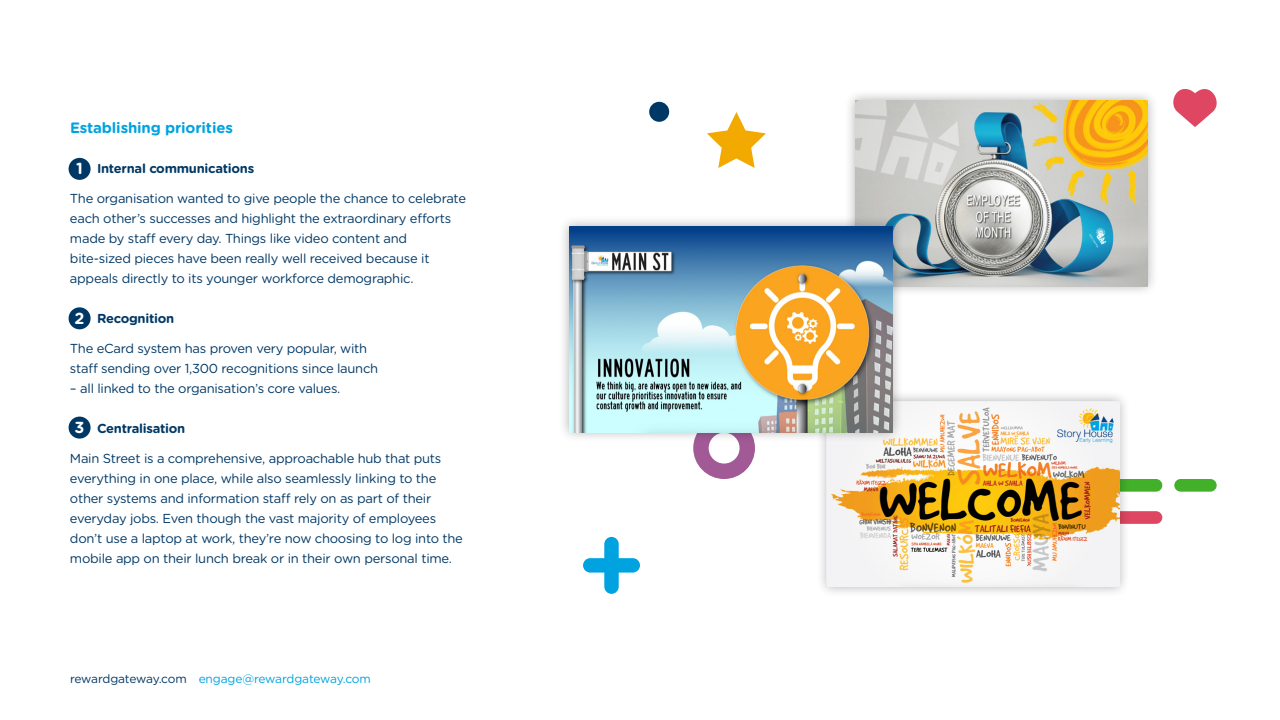
<style>
.page{position:relative;width:1280px;height:720px;background:#fff}
.page>*{position:absolute;margin:0;border:0;box-sizing:border-box;transform-origin:0 0}
.t1{font:700 16px "Gotham Rounded";color:#fff}
.t2{font:700 15px "Gotham Rounded";letter-spacing:-.01em;color:#00a3e0}
.t3{font:13px/20px "Gotham Rounded";letter-spacing:-.02em;color:#003865}
.t4{font:700 13px "Gotham Rounded";letter-spacing:-.02em;color:#003865}
.t5{font:12px "Gotham Rounded";letter-spacing:-.025em;color:#00a3e0}
.s1{color:#003865}
</style>
<div class="page">
<div style="left:1091px;top:479px;width:71px;height:13px;background:#43b02a;border-radius:6px"></div>
<div style="left:1174px;top:479px;width:43px;height:13px;background:#43b02a;border-radius:6px"></div>
<div style="left:1091px;top:511px;width:71px;height:13px;background:#df4661;border-radius:6px"></div>
<div style="left:816px;top:390px;width:314px;height:208px;background:#000;opacity:.3"></div>
<img style="left:827px;top:401px;width:292px;height:186px">
<div style="left:69px;top:158px;width:22px;height:22px;background:#003865;border-radius:50%"></div>
<div style="left:69px;top:307px;width:22px;height:22px;background:#003865;border-radius:50%"></div>
<div style="left:69px;top:417px;width:22px;height:22px;background:#003865;border-radius:50%"></div>
<div style="left:844px;top:89px;width:315px;height:208px;background:#000;opacity:.3"></div>
<img style="left:855px;top:100px;width:293px;height:186px">
<svg style="left:1173px;top:89px;width:44px;height:38px"></svg>
<svg style="left:583px;top:537px;width:57px;height:57px"></svg>
<svg style="left:693px;top:443px;width:62px;height:36px"></svg>
<svg style="left:707px;top:112px;width:59px;height:56px"></svg>
<div style="left:649px;top:102px;width:20px;height:20px;background:#003865;border-radius:50%"></div>
<div style="left:558px;top:215px;width:346px;height:228px;background:#000;opacity:.3"></div>
<img style="left:569px;top:226px;width:324px;height:206px">
<p class="t2" style="left:70px;top:117px;width:164px">Establishing priorities</p>
<p class="t4" style="left:97px;top:159px;width:159px">Internal communications</p>
<p class="t3" style="left:70px;top:188px;width:398px">The organisation wanted to give people the chance to celebrate each other’s successes and highlight the extraordinary efforts made by staff every day. Things like video content and bite-sized pieces have been really well received because it appeals directly to its younger workforce demographic.</p>
<p class="t4" style="left:97px;top:309px;width:79px">Recognition</p>
<p class="t3" style="left:70px;top:338px;width:310px">The eCard system has proven very popular, with staff sending over 1,300 recognitions since launch</p>
<p class="t3" style="left:70px;top:378px;width:272px">– all linked to the organisation’s core values.</p>
<p class="t4" style="left:97px;top:419px;width:90px">Centralisation</p>
<p class="t3" style="left:70px;top:448px;width:395px">Main Street is a comprehensive, approachable hub that puts everything in one place, while also seamlessly linking to the other systems and information staff rely on as part of their everyday jobs. Even though the vast majority of employees don’t use a laptop at work, they’re now choosing to log into the mobile app on their lunch break or in their own personal time.</p>
<p class="t1" style="left:76px;top:157px;width:8px">1</p>
<p class="t1" style="left:75px;top:306px;width:11px">2</p>
<p class="t1" style="left:75px;top:416px;width:11px">3</p>
<p class="t5" style="left:70px;top:671px;width:302px"><span class="s1">rewardgateway.com</span> engage@rewardgateway.com</p>
</div>
